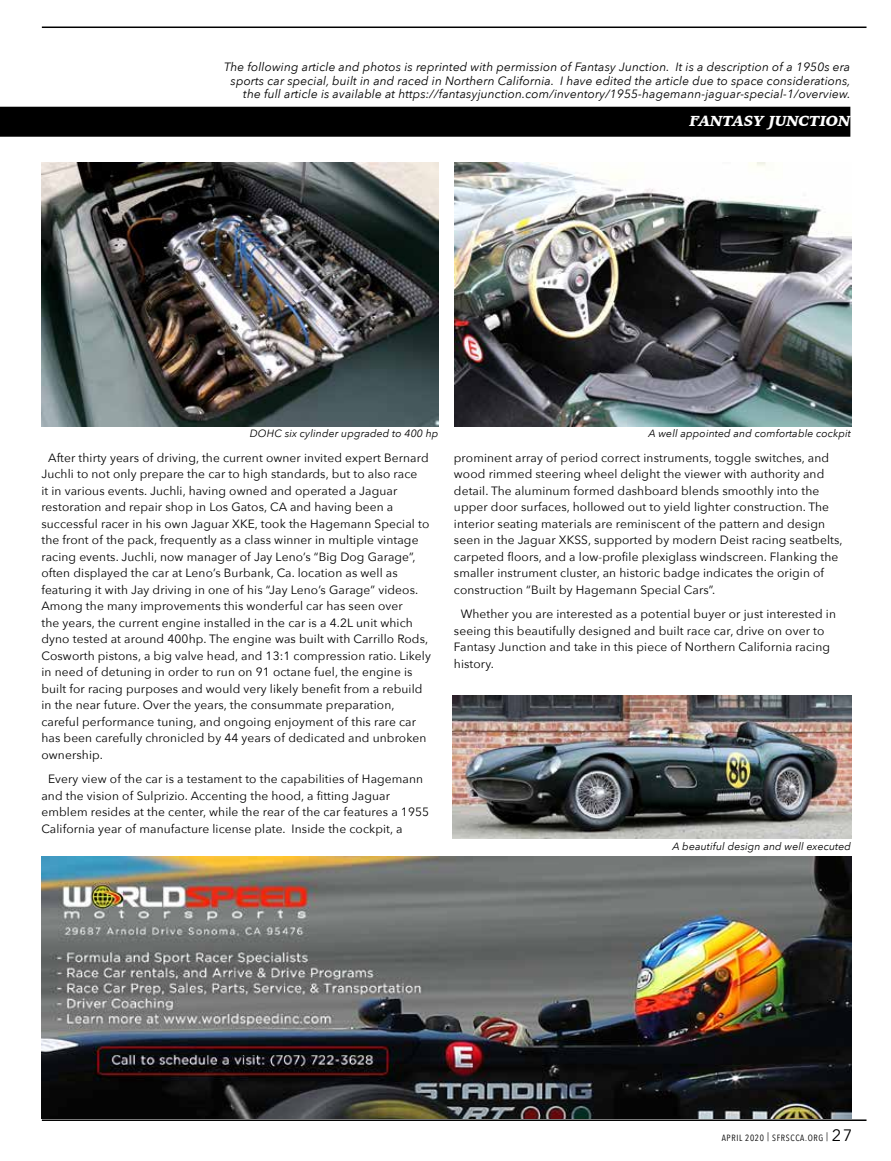
<style>
.page{position:relative;width:891px;height:1161px;background:#fff}
.page>*{position:absolute;margin:0;border:0;box-sizing:border-box;transform-origin:0 0}
.t1{font:italic 900 15px "Iowan Old Style";letter-spacing:-.01em;color:#fff}
.t2{font:12px/16.5px "Avenir Next";letter-spacing:.01em;color:#000}
.t3{font:italic 12px/13.5px "Avenir Next";letter-spacing:.01em;color:#000;text-align:right}
.t4{font:italic 10.5px "Avenir Next";letter-spacing:.01em;color:#000}
.t5{font:9px "Avenir Next Condensed";letter-spacing:.075em;color:#000}
.s1{font-family:"Avenir Next";font-size:16.5px}
</style>
<div class="page">
<hr style="left:42px;top:1119px;width:825px;height:2px;background:#000">
<hr style="left:42px;top:27px;width:825px;height:1px;background:#000">
<img style="left:42px;top:857px;width:809px;height:262px">
<div style="left:0;top:107px;width:850px;height:30px;background:#000"></div>
<img style="left:453px;top:696px;width:398px;height:143px">
<img style="left:454px;top:162px;width:397px;height:265px">
<img style="left:41px;top:162px;width:398px;height:265px">
<p class="t3" style="left:224px;top:60px;width:628px">The following article and photos is reprinted with permission of Fantasy Junction. It is a description of a 1950s era sports car special, built in and raced in Northern California. I have edited the article due to space considerations, the full article is available at https://fantasyjunction.com/inventory/1955-hagemann-jaguar-special-1/overview.</p>
<p class="t1" style="left:690px;top:111px;width:162px">FANTASY JUNCTION</p>
<p class="t4" style="left:250px;top:425px;width:190px">DOHC six cylinder upgraded to 400 hp</p>
<p class="t4" style="left:649px;top:425px;width:204px">A well appointed and comfortable cockpit</p>
<p class="t2" style="left:41px;top:449px;width:391px;text-indent:7px">After thirty years of driving, the current owner invited expert Bernard Juchli to not only prepare the car to high standards, but to also race<br>it in various events. Juchli, having owned and operated a Jaguar restoration and repair shop in Los Gatos, CA and having been a successful racer in his own Jaguar XKE, took the Hagemann Special to the front of the pack, frequently as a class winner in multiple vintage racing events. Juchli, now manager of Jay Leno’s “Big Dog Garage”, often displayed the car at Leno’s Burbank, Ca. location as well as featuring it with Jay driving in one of his “Jay Leno’s Garage” videos.<br>Among the many improvements this wonderful car has seen over<br>the years, the current engine installed in the car is a 4.2L unit which dyno tested at around 400hp. The engine was built with Carrillo Rods, Cosworth pistons, a big valve head, and 13:1 compression ratio. Likely in need of detuning in order to run on 91 octane fuel, the engine is built for racing purposes and would very likely benefit from a rebuild in the near future. Over the years, the consummate preparation, careful performance tuning, and ongoing enjoyment of this rare car has been carefully chronicled by 44 years of dedicated and unbroken ownership.</p>
<p class="t2" style="left:41px;top:770px;width:389px;text-indent:7px">Every view of the car is a testament to the capabilities of Hagemann and the vision of Sulprizio. Accenting the hood, a fitting Jaguar emblem resides at the center, while the rear of the car features a 1955<br>California year of manufacture license plate. Inside the cockpit, a</p>
<p class="t2" style="left:454px;top:449px;width:390px">prominent array of period correct instruments, toggle switches, and wood rimmed steering wheel delight the viewer with authority and detail. The aluminum formed dashboard blends smoothly into the upper door surfaces, hollowed out to yield lighter construction. The interior seating materials are reminiscent of the pattern and design seen in the Jaguar XKSS, supported by modern Deist racing seatbelts, carpeted floors, and a low-profile plexiglass windscreen. Flanking the smaller instrument cluster, an historic badge indicates the origin of construction “Built by Hagemann Special Cars”.</p>
<p class="t2" style="left:454px;top:606px;width:384px;text-indent:7px">Whether you are interested as a potential buyer or just interested in seeing this beautifully designed and built race car, drive on over to Fantasy Junction and take in this piece of Northern California racing history.</p>
<p class="t4" style="left:672px;top:838px;width:180px">A beautiful design and well executed</p>
<p class="t5" style="left:722px;top:1130px;width:132px">APRIL 2020 | SFRSCCA.ORG | <span class="s1">27</span></p>
</div>
